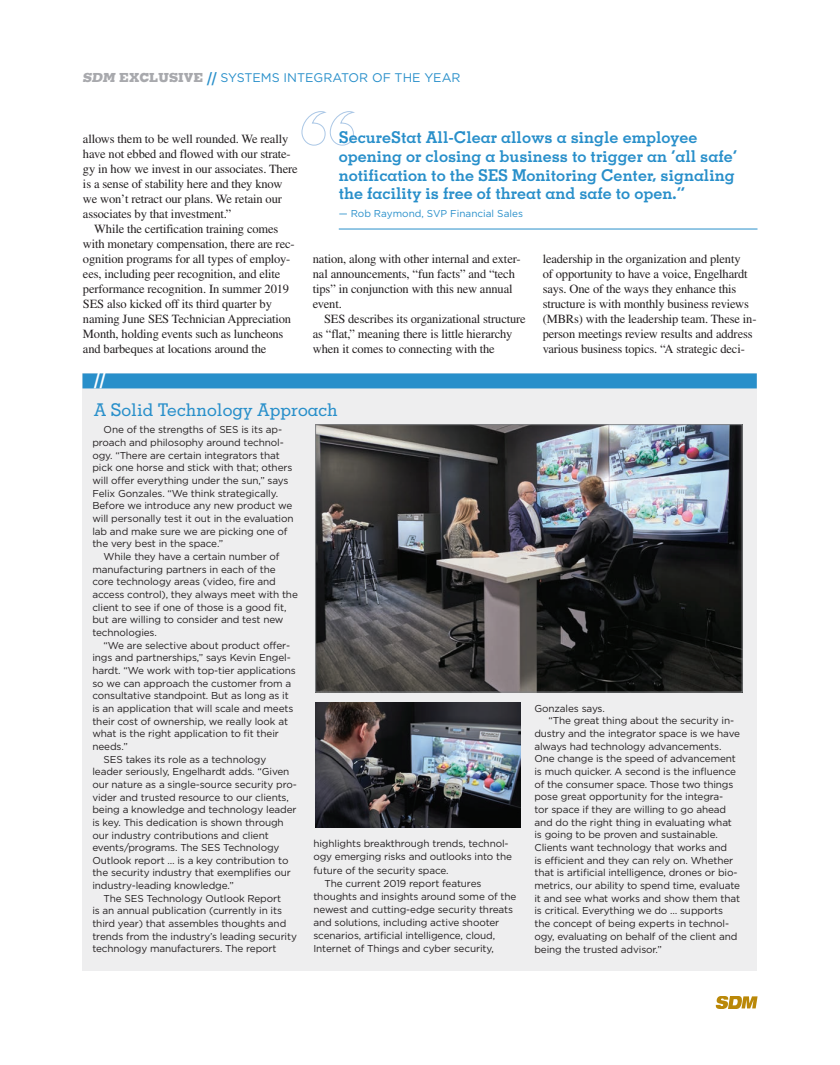
<style>
.page{position:relative;width:840px;height:1065px;background:#fff}
.page>*{position:absolute;margin:0;border:0;box-sizing:border-box;transform-origin:0 0}
.t1{font:800 21.25px "Memphis";color:#fff}
.t2{font:500 17.5px "Memphis";color:#288fca}
.t3{font:700 16.25px/18.8px "Memphis";color:#288fca}
.t4{font:12.5px/15px "Times";letter-spacing:-.01em;color:#231f20}
.t5{font:12.5px "Gotham";color:#288fca}
.t6{font:10px/12.6px "Gotham";letter-spacing:-.01em;color:#231f20}
.t7{font:10px "Gotham";color:#288fca}
.s1{font-family:"Memphis";font-weight:800;color:#a8a9ad}
.s2{font-family:"Memphis";font-weight:700;font-size:17.5px}
</style>
<div class="page">
<svg style="left:716px;top:996px;width:42px;height:12px"></svg>
<div style="left:82px;top:374px;width:675px;height:597px;background:#eeeeef"></div>
<div style="left:82px;top:373px;width:675px;height:15px;background:#288fca"></div>
<img style="left:317px;top:426px;width:423px;height:264px">
<div style="left:315px;top:424px;width:427px;height:268px;border:1px solid #808285"></div>
<img style="left:316px;top:702px;width:204px;height:125px">
<svg style="left:301px;top:111px;width:54px;height:35px"></svg>
<hr style="left:339px;top:229px;width:419px;height:1px;background:#288fca">
<p class="t5" style="left:82px;top:71px;width:380px"><span class="s1">SDM EXCLUSIVE</span> <span class="s2">//</span> SYSTEMS INTEGRATOR OF THE YEAR</p>
<p class="t4" style="left:83px;top:131px;width:207px">allows them to be well rounded. We really</p>
<p class="t4" style="left:83px;top:146px;width:209px">have not ebbed and flowed with our strate-</p>
<p class="t4" style="left:83px;top:161px;width:216px">gy in how we invest in our associates. There</p>
<p class="t4" style="left:83px;top:176px;width:201px">is a sense of stability here and they know</p>
<p class="t4" style="left:83px;top:191px;width:200px">we won’t retract our plans. We retain our</p>
<p class="t4" style="left:83px;top:206px;width:150px">associates by that investment.”</p>
<p class="t4" style="left:94px;top:221px;width:186px">While the certification training comes</p>
<p class="t4" style="left:83px;top:236px;width:213px">with monetary compensation, there are rec-</p>
<p class="t4" style="left:83px;top:251px;width:209px">ognition programs for all types of employ-</p>
<p class="t4" style="left:83px;top:266px;width:199px">ees, including peer recognition, and elite</p>
<p class="t4" style="left:83px;top:281px;width:208px">performance recognition. In summer 2019</p>
<p class="t4" style="left:83px;top:296px;width:190px">SES also kicked off its third quarter by</p>
<p class="t4" style="left:83px;top:311px;width:210px">naming June SES Technician Appreciation</p>
<p class="t4" style="left:83px;top:326px;width:202px">Month, holding events such as luncheons</p>
<p class="t4" style="left:83px;top:341px;width:185px">and barbeques at locations around the</p>
<h3 class="t3" style="left:339px;top:128px;width:400px">SecureStat All-Clear allows a single employee opening or closing a business to trigger an ‘all safe’ notification to the SES Monitoring Center, signaling the facility is free of threat and safe to open.”</h3>
<p class="t7" style="left:339px;top:208px;width:186px">— Rob Raymond, SVP Financial Sales</p>
<p class="t4" style="left:313px;top:251px;width:209px">nation, along with other internal and exter&shy;nal announcements, “fun facts” and “tech tips” in conjunction with this new annual event.</p>
<p class="t4" style="left:313px;top:311px;width:214px;text-indent:11px">SES describes its organizational structure as “flat,” meaning there is little hierarchy when it comes to connecting with the</p>
<p class="t4" style="left:543px;top:251px;width:215px">leadership in the organization and plenty<br>of opportunity to have a voice, Engelhardt says. One of the ways they enhance this structure is with monthly business reviews (MBRs) with the leadership team. These in&shy;person meetings review results and address various business topics. “A strategic deci-</p>
<h1 class="t1" style="left:94px;top:367px;width:13px">//</h1>
<h2 class="t2" style="left:94px;top:399px;width:246px">A Solid Technology Approach</h2>
<p class="t6" style="left:92px;top:423px;width:203px;text-indent:11px">One of the strengths of SES is its ap&shy;proach and philosophy around technol&shy;ogy. “There are certain integrators that pick one horse and stick with that; others will offer everything under the sun,” says Felix Gonzales. “We think strategically.<br>Before we introduce any new product we will personally test it out in the evaluation lab and make sure we are picking one of the very best in the space.”</p>
<p class="t6" style="left:92px;top:550px;width:207px;text-indent:11px">While they have a certain number of manufacturing partners in each of the core technology areas (video, fire and access control), they always meet with the client to see if one of those is a good fit, but are willing to consider and test new technologies.</p>
<p class="t6" style="left:104px;top:639px;width:188px">“We are selective about product offer-</p>
<p class="t6" style="left:92px;top:651px;width:200px">ings and partnerships,” says Kevin Engel-</p>
<p class="t6" style="left:92px;top:664px;width:205px">hardt. “We work with top-tier applications</p>
<p class="t6" style="left:92px;top:677px;width:200px">so we can approach the customer from a</p>
<p class="t6" style="left:92px;top:689px;width:198px">consultative standpoint. But as long as it</p>
<p class="t6" style="left:92px;top:702px;width:203px">is an application that will scale and meets</p>
<p class="t6" style="left:92px;top:715px;width:197px">their cost of ownership, we really look at</p>
<p class="t6" style="left:92px;top:727px;width:188px">what is the right application to fit their</p>
<p class="t6" style="left:92px;top:740px;width:37px">needs.”</p>
<p class="t6" style="left:104px;top:753px;width:164px">SES takes its role as a technology</p>
<p class="t6" style="left:92px;top:765px;width:199px">leader seriously, Engelhardt adds. “Given</p>
<p class="t6" style="left:92px;top:778px;width:206px">our nature as a single-source security pro-</p>
<p class="t6" style="left:92px;top:791px;width:198px">vider and trusted resource to our clients,</p>
<p class="t6" style="left:92px;top:803px;width:206px">being a knowledge and technology leader</p>
<p class="t6" style="left:92px;top:816px;width:193px">is key. This dedication is shown through</p>
<p class="t6" style="left:92px;top:828px;width:178px">our industry contributions and client</p>
<p class="t6" style="left:92px;top:841px;width:189px">events/programs. The SES Technology</p>
<p class="t6" style="left:92px;top:854px;width:198px">Outlook report … is a key contribution to</p>
<p class="t6" style="left:92px;top:866px;width:200px">the security industry that exemplifies our</p>
<p class="t6" style="left:92px;top:879px;width:143px">industry-leading knowledge.”</p>
<p class="t6" style="left:104px;top:892px;width:179px">The SES Technology Outlook Report</p>
<p class="t6" style="left:92px;top:904px;width:191px">is an annual publication (currently in its</p>
<p class="t6" style="left:92px;top:917px;width:195px">third year) that assembles thoughts and</p>
<p class="t6" style="left:92px;top:930px;width:206px">trends from the industry’s leading security</p>
<p class="t6" style="left:92px;top:942px;width:186px">technology manufacturers. The report</p>
<p class="t6" style="left:313px;top:837px;width:197px">highlights breakthrough trends, technol-</p>
<p class="t6" style="left:313px;top:850px;width:200px">ogy emerging risks and outlooks into the</p>
<p class="t6" style="left:313px;top:864px;width:137px">future of the security space.</p>
<p class="t6" style="left:325px;top:877px;width:158px">The current 2019 report features</p>
<p class="t6" style="left:313px;top:890px;width:204px">thoughts and insights around some of the</p>
<p class="t6" style="left:313px;top:903px;width:201px">newest and cutting-edge security threats</p>
<p class="t6" style="left:313px;top:916px;width:187px">and solutions, including active shooter</p>
<p class="t6" style="left:313px;top:929px;width:183px">scenarios, artificial intelligence, cloud,</p>
<p class="t6" style="left:313px;top:942px;width:182px">Internet of Things and cyber security,</p>
<p class="t6" style="left:534px;top:702px;width:72px">Gonzales says.</p>
<p class="t6" style="left:549px;top:714px;width:187px">“The great thing about the security in-</p>
<p class="t6" style="left:534px;top:727px;width:207px">dustry and the integrator space is we have</p>
<p class="t6" style="left:534px;top:740px;width:189px">always had technology advancements.</p>
<p class="t6" style="left:534px;top:752px;width:203px">One change is the speed of advancement</p>
<p class="t6" style="left:534px;top:765px;width:203px">is much quicker. A second is the influence</p>
<p class="t6" style="left:534px;top:778px;width:201px">of the consumer space. Those two things</p>
<p class="t6" style="left:534px;top:790px;width:190px">pose great opportunity for the integra-</p>
<p class="t6" style="left:534px;top:803px;width:193px">tor space if they are willing to go ahead</p>
<p class="t6" style="left:534px;top:816px;width:199px">and do the right thing in evaluating what</p>
<p class="t6" style="left:534px;top:828px;width:185px">is going to be proven and sustainable.</p>
<p class="t6" style="left:534px;top:841px;width:194px">Clients want technology that works and</p>
<p class="t6" style="left:534px;top:854px;width:200px">is efficient and they can rely on. Whether</p>
<p class="t6" style="left:534px;top:866px;width:205px">that is artificial intelligence, drones or bio-</p>
<p class="t6" style="left:534px;top:879px;width:207px">metrics, our ability to spend time, evaluate</p>
<p class="t6" style="left:534px;top:892px;width:207px">it and see what works and show them that</p>
<p class="t6" style="left:534px;top:904px;width:190px">is critical. Everything we do … supports</p>
<p class="t6" style="left:534px;top:917px;width:196px">the concept of being experts in technol-</p>
<p class="t6" style="left:534px;top:930px;width:205px">ogy, evaluating on behalf of the client and</p>
<p class="t6" style="left:534px;top:943px;width:129px">being the trusted advisor.”</p>
</div>
